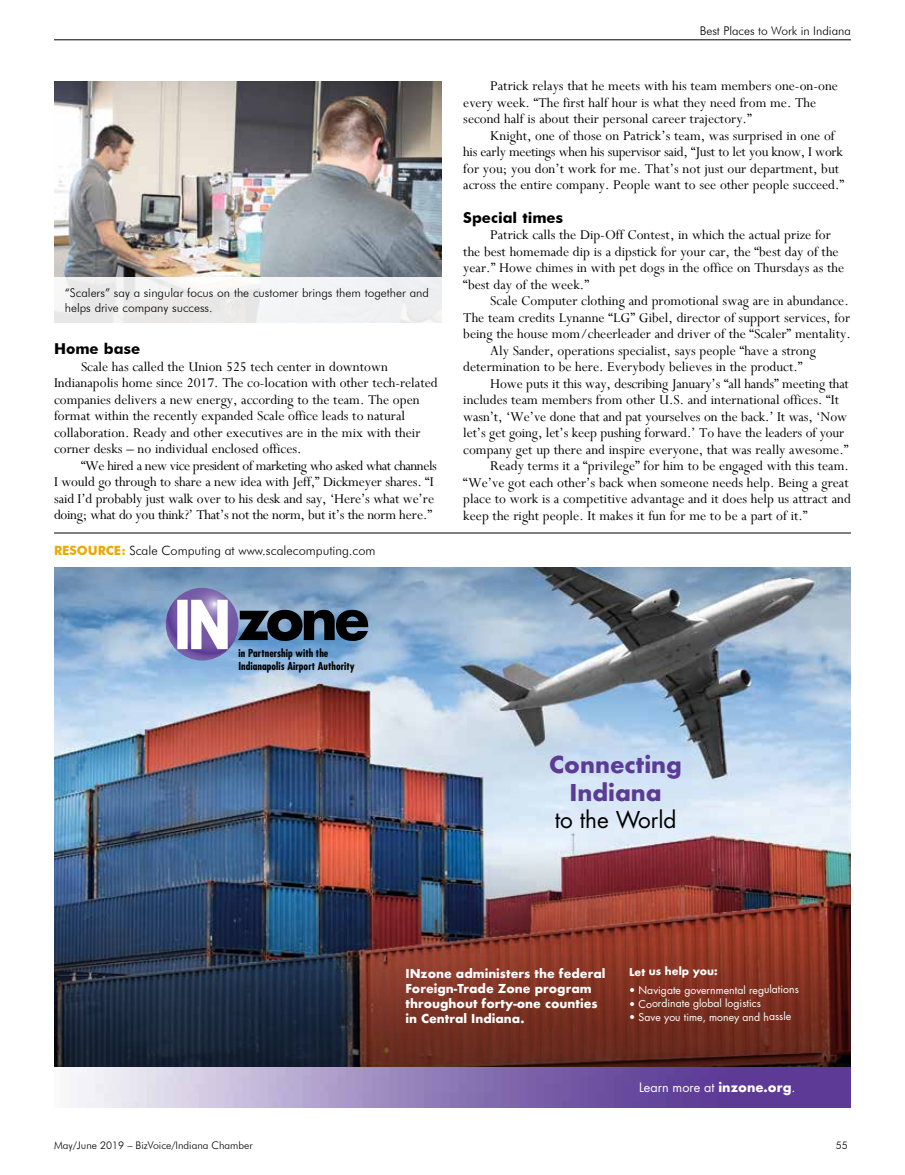
<style>
.page{position:relative;width:905px;height:1175px;background:#fff}
.page>*{position:absolute;margin:0;border:0;box-sizing:border-box;transform-origin:0 0}
.t1{font:700 22.5px/27.5px "Futura";color:#5c3a96;text-align:center}
.t2{font:22.5px "Futura";color:#000}
.t3{font:15px/16.5px "Perpetua";color:#000}
.t4{font:700 15px "Futura BT";color:#000}
.t5{font:300 12.75px "Futura BT";color:#000}
.t6{font:12.6px "Futura";color:#fff}
.t7{font:300 12px/15px "Futura BT";color:#000}
.t8{font:700 12px/15px "Futura";color:#fff}
.t9{font:700 condensed 10.65px/12.9px "Futura";letter-spacing:.005em;color:#000}
.t10{font:10.5px "Futura";letter-spacing:-.005em;color:#fff}
.t11{font:300 10.5px "Futura BT";color:#000}
.t12{font:700 10.5px "Futura";letter-spacing:-.005em;color:#fff}
.s1{font-weight:700;color:#eba900}
.s2{font-weight:700}
</style>
<div class="page">
<hr style="left:54px;top:532px;width:796px;height:1px;background:#000">
<img style="left:54px;top:81px;width:387px;height:196px">
<hr style="left:54px;top:39px;width:796px;height:1px;background:#000">
<img style="left:54px;top:567px;width:796px;height:271px">
<img style="left:54px;top:838px;width:796px;height:229px">
<svg style="left:166px;top:588px;width:72px;height:72px;background:#7458a5"></svg>
<svg style="left:177px;top:600px;width:51px;height:49px"></svg>
<svg style="left:238px;top:610px;width:130px;height:31px;background:#2b3845"></svg>
<img style="left:69px;top:1067px;width:781px;height:40px">
<div style="left:54px;top:277px;width:387px;height:45px;background:#f0f1f2"></div>
<p class="t7" style="left:65px;top:285px;width:365px">“Scalers” say a singular focus on the customer brings them together and helps drive company success.</p>
<p class="t4" style="left:54px;top:340px;width:88px">Home base</p>
<p class="t3" style="left:54px;top:358px;width:385px;text-indent:27px">Scale has called the Union 525 tech center in downtown Indianapolis home since 2017. The co-location with other tech-related companies delivers a new energy, according to the team. The open format within the recently expanded Scale office leads to natural collaboration. Ready and other executives are in the mix with their corner desks – no individual enclosed offices.</p>
<p class="t3" style="left:54px;top:457px;width:384px;text-indent:27px">“We hired a new vice president of marketing who asked what channels I would go through to share a new idea with Jeff,” Dickmeyer shares. “I said I’d probably just walk over to his desk and say, ‘Here’s what we’re doing; what do you think?’ That’s not the norm, but it’s the norm here.”</p>
<p class="t5" style="left:54px;top:542px;width:323px"><span class="s1">RESOURCE:</span> Scale Computing at www.scalecomputing.com</p>
<p class="t7" style="left:699px;top:23px;width:153px">Best Places to Work in Indiana</p>
<p class="t3" style="left:463px;top:78px;width:376px;text-indent:27px">Patrick relays that he meets with his team members one-on-one every week. “The first half hour is what they need from me. The second half is about their personal career trajectory.”</p>
<p class="t3" style="left:463px;top:127px;width:382px;text-indent:27px">Knight, one of those on Patrick’s team, was surprised in one of his early meetings when his supervisor said, “Just to let you know, I work for you; you don’t work for me. That’s not just our department, but across the entire company. People want to see other people succeed.”</p>
<p class="t4" style="left:463px;top:208px;width:101px">Special times</p>
<p class="t3" style="left:463px;top:226px;width:382px;text-indent:27px">Patrick calls the Dip-Off Contest, in which the actual prize for the best homemade dip is a dipstick for your car, the “best day of the year.” Howe chimes in with pet dogs in the office on Thursdays as the “best day of the week.”</p>
<p class="t3" style="left:490px;top:292px;width:360px">Scale Computer clothing and promotional swag are in abundance.</p>
<p class="t3" style="left:463px;top:309px;width:388px">The team credits Lynanne “LG” Gibel, director of support services, for</p>
<p class="t3" style="left:463px;top:325px;width:389px">being the house mom/cheerleader and driver of the “Scaler” mentality.</p>
<p class="t3" style="left:490px;top:342px;width:327px">Aly Sander, operations specialist, says people “have a strong</p>
<p class="t3" style="left:463px;top:358px;width:341px">determination to be here. Everybody believes in the product.”</p>
<p class="t3" style="left:490px;top:375px;width:360px">Howe puts it this way, describing January’s “all hands” meeting that</p>
<p class="t3" style="left:463px;top:391px;width:377px">includes team members from other U.S. and international offices. “It</p>
<p class="t3" style="left:463px;top:408px;width:385px">wasn’t, ‘We’ve done that and pat yourselves on the back.’ It was, ‘Now</p>
<p class="t3" style="left:463px;top:424px;width:382px">let’s get going, let’s keep pushing forward.’ To have the leaders of your</p>
<p class="t3" style="left:463px;top:441px;width:386px">company get up there and inspire everyone, that was really awesome.”</p>
<p class="t3" style="left:490px;top:457px;width:360px">Ready terms it a “privilege” for him to be engaged with this team.</p>
<p class="t3" style="left:463px;top:474px;width:387px">“We’ve got each other’s back when someone needs help. Being a great</p>
<p class="t3" style="left:463px;top:490px;width:389px">place to work is a competitive advantage and it does help us attract and</p>
<p class="t3" style="left:463px;top:507px;width:346px">keep the right people. It makes it fun for me to be a part of it.”</p>
<p class="t9" style="left:238px;top:647px;width:118px">in Partnership with the<br>Indianapolis Airport Authority</p>
<h1 class="t1" style="left:549px;top:751px;width:134px">Connecting<br>Indiana</h1>
<h1 class="t2" style="left:554px;top:804px;width:123px">to the World</h1>
<p class="t8" style="left:405px;top:966px;width:201px">INzone administers the federal<br>Foreign-Trade Zone program throughout forty-one counties in Central Indiana.</p>
<p class="t12" style="left:629px;top:963px;width:90px">Let us help you:</p>
<p class="t10" style="left:629px;top:982px;width:171px">• Navigate governmental regulations</p>
<p class="t10" style="left:629px;top:996px;width:133px">• Coordinate global logistics</p>
<p class="t10" style="left:629px;top:1009px;width:164px">• Save you time, money and hassle</p>
<p class="t6" style="left:639px;top:1078px;width:158px">Learn more at <span class="s2">inzone.org</span>.</p>
<p class="t11" style="left:54px;top:1139px;width:200px">May/June 2019 – BizVoice/Indiana Chamber</p>
<p class="t11" style="left:835px;top:1139px;width:14px">55</p>
</div>
